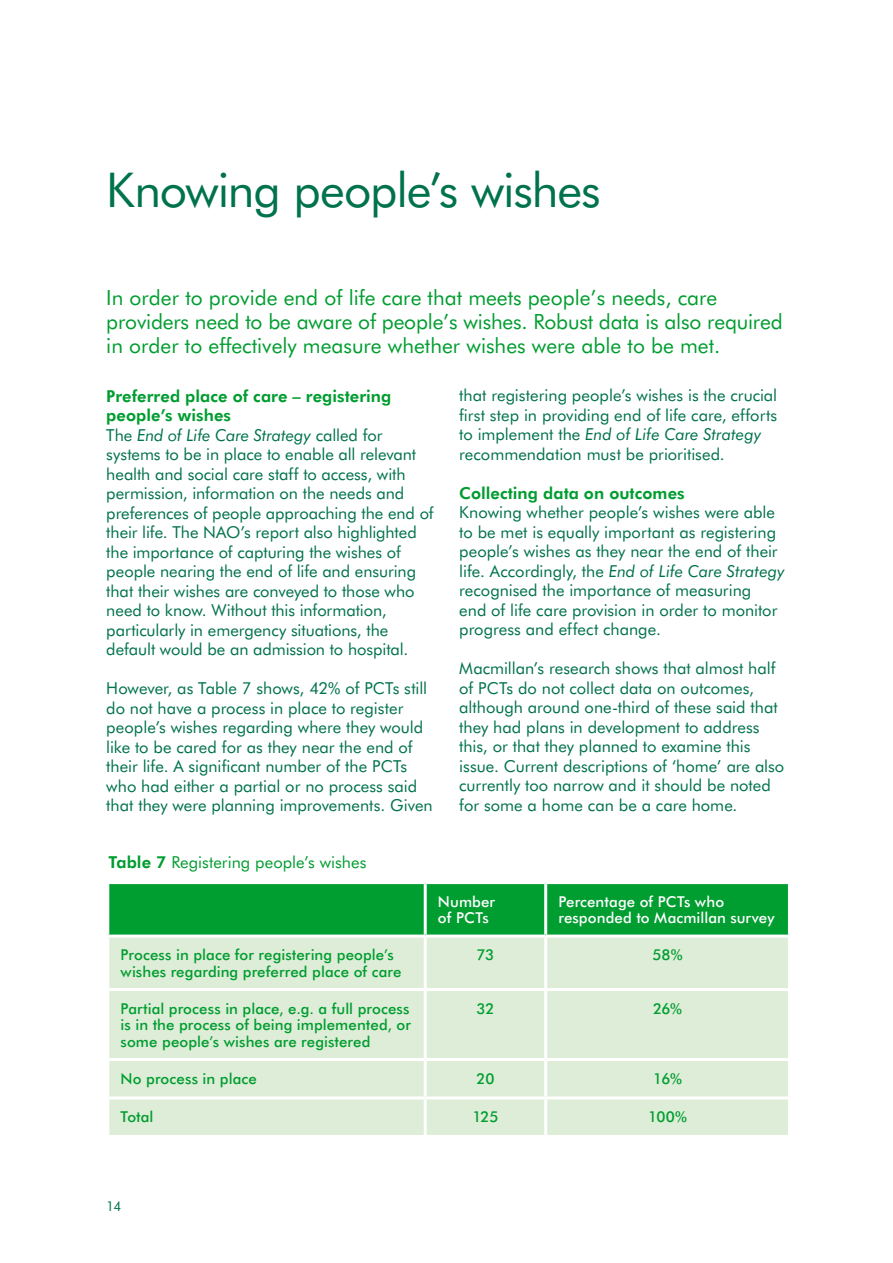
<style>
.page{position:relative;width:893px;height:1263px;background:#fff}
.page>*{position:absolute;margin:0;border:0;box-sizing:border-box;transform-origin:0 0}
.t1{font:48px "Futura BT";letter-spacing:-.025em;color:#00724d}
.t2{font:21px/24px "Futura BT";color:#009d30}
.t3{font:16.5px/19.5px "Futura BT";color:#00724d}
.t4{font:16.5px "Futura BT";color:#009d30}
.t5{font:800 16.5px "Futura BT";letter-spacing:.005em;color:#009d30}
.t6{font:500 15px/16.5px "Futura BT";letter-spacing:.005em;color:#009d30}
.t7{font:500 15px/16.5px "Futura BT";letter-spacing:.005em;color:#fff}
.t8{font:13.5px "Futura BT";color:#00724d}
.s1{font-weight:800;color:#009d30}
.s2{font-style:italic}
.s3{font-weight:800}
</style>
<div class="page">
<div style="left:109px;top:884px;width:679px;height:50px;background:#009d30"></div>
<div style="left:109px;top:937px;width:679px;height:198px;background:#deedd7"></div>
<hr style="left:424px;top:884px;width:3px;height:50px;background:#fff">
<hr style="left:544px;top:884px;width:3px;height:50px;background:#fff">
<hr style="left:424px;top:937px;width:3px;height:51px;background:#fff">
<hr style="left:544px;top:937px;width:3px;height:51px;background:#fff">
<hr style="left:106px;top:988px;width:319px;height:3px;background:#fff">
<hr style="left:425px;top:988px;width:121px;height:3px;background:#fff">
<hr style="left:424px;top:991px;width:3px;height:67px;background:#fff">
<hr style="left:546px;top:988px;width:245px;height:3px;background:#fff">
<hr style="left:544px;top:991px;width:3px;height:67px;background:#fff">
<hr style="left:106px;top:1058px;width:319px;height:3px;background:#fff">
<hr style="left:425px;top:1058px;width:121px;height:3px;background:#fff">
<hr style="left:424px;top:1061px;width:3px;height:35px;background:#fff">
<hr style="left:546px;top:1058px;width:245px;height:3px;background:#fff">
<hr style="left:544px;top:1061px;width:3px;height:35px;background:#fff">
<hr style="left:106px;top:1096px;width:319px;height:3px;background:#fff">
<hr style="left:425px;top:1096px;width:121px;height:3px;background:#fff">
<hr style="left:424px;top:1099px;width:3px;height:36px;background:#fff">
<hr style="left:546px;top:1096px;width:245px;height:3px;background:#fff">
<hr style="left:544px;top:1099px;width:3px;height:36px;background:#fff">
<h1 class="t1" style="left:106px;top:161px;width:496px">Knowing people’s wishes</h1>
<p class="t2" style="left:106px;top:286px;width:678px">In order to provide end of life care that meets people’s needs, care providers need to be aware of people’s wishes. Robust data is also required in order to effectively measure whether wishes were able to be met.</p>
<p class="t3" style="left:106px;top:386px;width:329px"><span class="s1">Preferred place of care – registering people’s wishes<br></span>The <span class="s2">End of Life Care Strategy</span> called for systems to be in place to enable all relevant health and social care staff to access, with permission, information on the needs and preferences of people approaching the end of their life. The NAO’s report also highlighted the importance of capturing the wishes of people nearing the end of life and ensuring that their wishes are conveyed to those who need to know. Without this information, particularly in emergency situations, the default would be an admission to hospital.</p>
<p class="t3" style="left:106px;top:678px;width:328px">However, as Table 7 shows, 42% of PCTs still do not have a process in place to register people’s wishes regarding where they would like to be cared for as they near the end of their life. A significant number of the PCTs who had either a partial or no process said that they were planning improvements. Given</p>
<p class="t4" style="left:108px;top:852px;width:259px"><span class="s3">Table 7</span> Registering people’s wishes</p>
<p class="t3" style="left:459px;top:385px;width:320px">that registering people’s wishes is the crucial first step in providing end of life care, efforts to implement the <span class="s2">End of Life Care Strategy </span>recommendation must be prioritised.</p>
<p class="t5" style="left:459px;top:483px;width:227px">Collecting data on outcomes</p>
<p class="t3" style="left:459px;top:502px;width:327px">Knowing whether people’s wishes were able to be met is equally important as registering people’s wishes as they near the end of their life. Accordingly, the <span class="s2">End of Life Care Strategy </span>recognised the importance of measuring<br>end of life care provision in order to monitor progress and effect change.</p>
<p class="t3" style="left:459px;top:658px;width:327px">Macmillan’s research shows that almost half of PCTs do not collect data on outcomes, although around one-third of these said that they had plans in development to address this, or that they planned to examine this issue. Current descriptions of ‘home’ are also currently too narrow and it should be noted for some a home can be a care home.</p>
<p class="t7" style="left:438px;top:893px;width:59px">Number of PCTs</p>
<p class="t7" style="left:558px;top:893px;width:217px">Percentage of PCTs who responded to Macmillan survey</p>
<p class="t6" style="left:121px;top:946px;width:282px">Process in place for registering people’s wishes regarding preferred place of care</p>
<p class="t6" style="left:477px;top:946px;width:19px">73</p>
<p class="t6" style="left:652px;top:946px;width:32px">58%</p>
<p class="t6" style="left:121px;top:1000px;width:292px;text-align:justify">Partial process in place, e.g. a full process is in the process of being implemented, or some people’s wishes are registered</p>
<p class="t6" style="left:476px;top:1000px;width:20px">32</p>
<p class="t6" style="left:653px;top:1000px;width:31px">26%</p>
<p class="t6" style="left:121px;top:1070px;width:138px">No process in place</p>
<p class="t6" style="left:476px;top:1070px;width:19px">20</p>
<p class="t6" style="left:653px;top:1070px;width:30px">16%</p>
<p class="t6" style="left:121px;top:1108px;width:35px">Total</p>
<p class="t6" style="left:472px;top:1108px;width:28px">125</p>
<p class="t6" style="left:648px;top:1108px;width:41px">100%</p>
<p class="t8" style="left:106px;top:1197px;width:17px">14</p>
</div>
